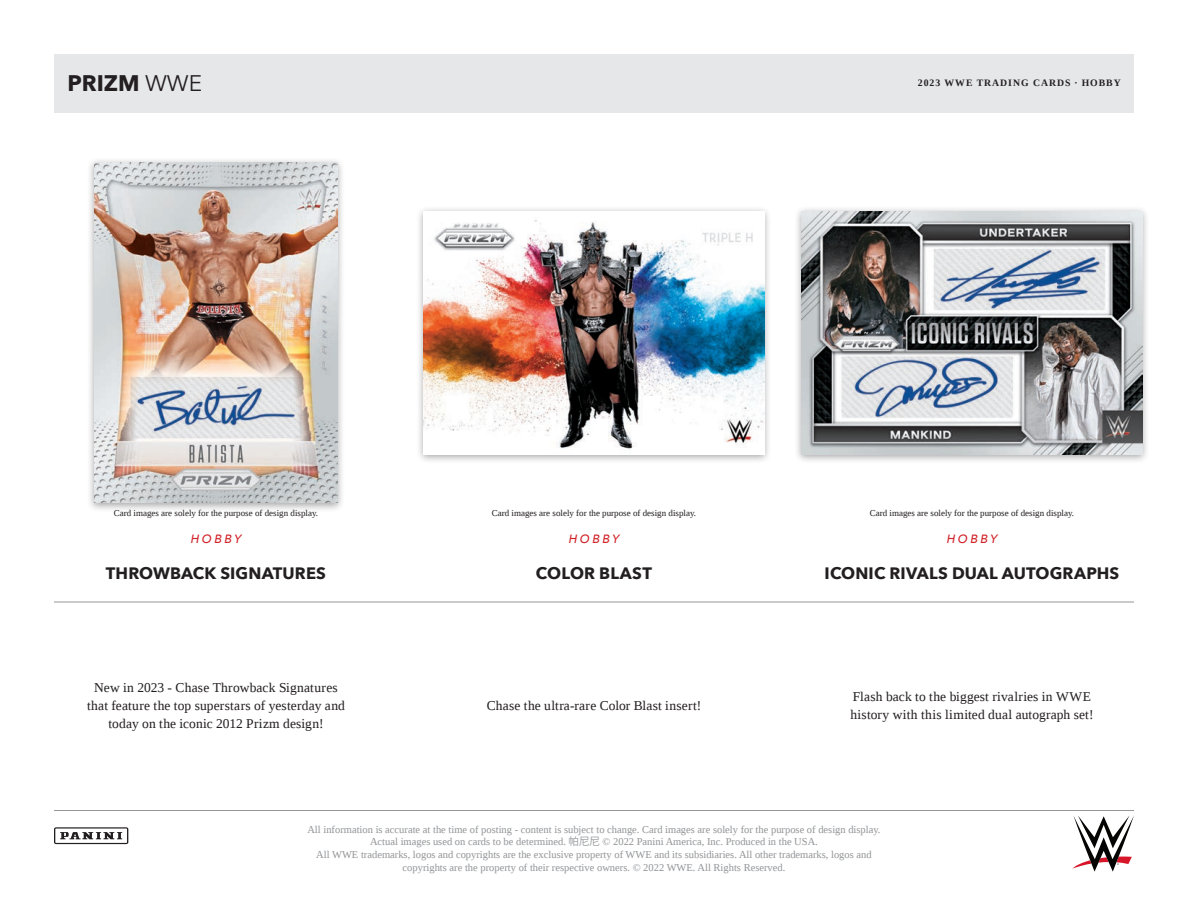
<style>
.page{position:relative;width:1188px;height:918px;background:#fff}
.page>*{position:absolute;margin:0;border:0;box-sizing:border-box;transform-origin:0 0}
.t1{font:700 22.5px "Avenir Next";color:#231f20}
.t2{font:700 16.5px "Avenir Next";letter-spacing:.01em;color:#231f20}
.t3{font:13.5px/18px "Liberation Serif";letter-spacing:.01em;color:#231f20;text-align:center}
.t4{font:italic 500 12px "Avenir Next";letter-spacing:.205em;color:#d1232a}
.t5{font:10.5px/12.6px "Liberation Serif";color:#939598;text-align:center}
.t6{font:700 9.75px "Liberation Serif";letter-spacing:.1em;color:#231f20}
.t7{font:9px "Liberation Serif";color:#231f20}
.s1{font-weight:400}
.s2{font-family:"Koz Go Pr 6 N"}
</style>
<div class="page">
<hr style="left:54px;top:602px;width:1080px;height:1px;background:#939598">
<div style="left:87px;top:158px;width:258px;height:355px;background:#231f20;opacity:.4"></div>
<img style="left:94px;top:163px;width:243px;height:340px">
<div style="left:417px;top:206px;width:355px;height:258px;background:#231f20;opacity:.4"></div>
<img style="left:424px;top:211px;width:340px;height:243px">
<div style="left:795px;top:206px;width:355px;height:258px;background:#231f20;opacity:.4"></div>
<img style="left:802px;top:211px;width:340px;height:243px">
<hr style="left:54px;top:810px;width:1080px;height:1px;background:#939598">
<svg style="left:54px;top:827px;width:74px;height:17px"></svg>
<svg style="left:1072px;top:815px;width:62px;height:57px"></svg>
<div style="left:54px;top:54px;width:1080px;height:58px;background:#e6e7e9"></div>
<p class="t1" style="left:68px;top:64px;width:136px">PRIZM <span class="s1">WWE</span></p>
<p class="t6" style="left:918px;top:77px;width:204px">2023 WWE TRADING CARDS · HOBBY</p>
<p class="t7" style="left:114px;top:507px;width:206px">Card images are solely for the purpose of design display.</p>
<p class="t7" style="left:492px;top:507px;width:206px">Card images are solely for the purpose of design display.</p>
<p class="t7" style="left:870px;top:507px;width:206px">Card images are solely for the purpose of design display.</p>
<p class="t4" style="left:191px;top:531px;width:52px">HOBBY</p>
<p class="t4" style="left:569px;top:531px;width:52px">HOBBY</p>
<p class="t4" style="left:947px;top:531px;width:52px">HOBBY</p>
<p class="t2" style="left:106px;top:559px;width:222px">THROWBACK SIGNATURES</p>
<p class="t2" style="left:536px;top:559px;width:118px">COLOR BLAST</p>
<p class="t2" style="left:825px;top:559px;width:296px">ICONIC RIVALS DUAL AUTOGRAPHS</p>
<p class="t3" style="left:87px;top:678px;width:259px">New in 2023 - Chase Throwback Signatures that feature the top superstars of yesterday and today on the iconic 2012 Prizm design!</p>
<p class="t3" style="left:487px;top:696px;width:216px">Chase the ultra-rare Color Blast insert!</p>
<p class="t3" style="left:850px;top:687px;width:245px;text-align:left">Flash back to the biggest rivalries in WWE history with this limited dual autograph set!</p>
<p class="t5" style="left:307px;top:823px;width:575px">All information is accurate at the time of posting - content is subject to change. Card images are solely for the purpose of design display.<br>Actual images used on cards to be determined. <span class="s2">帕尼尼</span> © 2022 Panini America, Inc. Produced in the USA.<br>All WWE trademarks, logos and copyrights are the exclusive property of WWE and its subsidiaries. All other trademarks, logos and copyrights are the property of their respective owners. © 2022 WWE. All Rights Reserved.</p>
</div>
